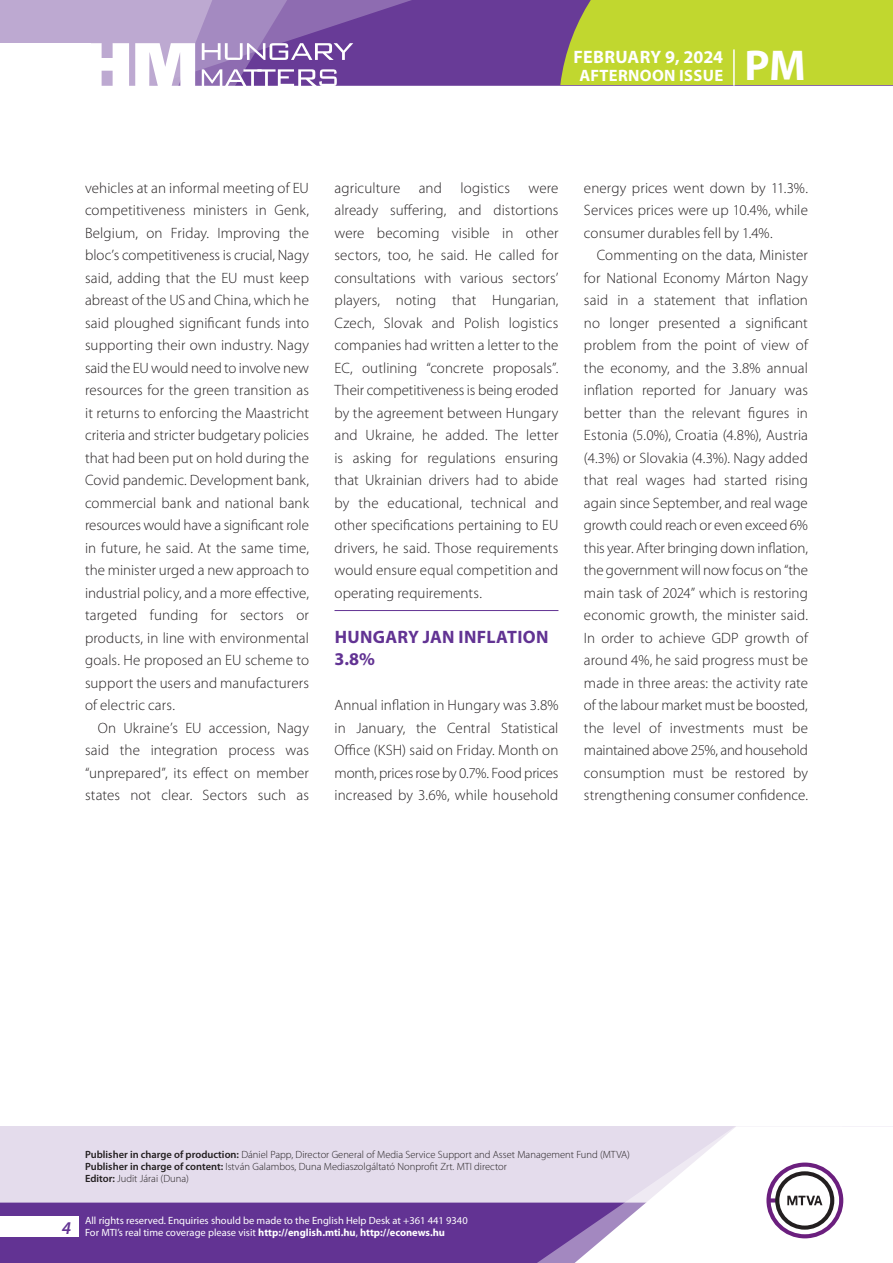
<style>
.page{position:relative;width:893px;height:1263px;background:#fff}
.page>*{position:absolute;margin:0;border:0;box-sizing:border-box;transform-origin:0 0}
.t1{font:700 43.35px "Myriad Pro";color:#fff}
._01_cimsor{font:700 18px "Myriad Pro";letter-spacing:.02em;color:#623393}
.t2{font:700 18px "Myriad Pro";letter-spacing:.01em;color:#fff}
.t3{font:700 16.5px "Myriad Pro";letter-spacing:.02em;color:#fff}
._03_kenyer_szöveg-2{font:300 15px/22.5px "Myriad Pro";letter-spacing:.005em;color:#231f20;text-align:justify}
._03_kenyer_szöveg-1{font:300 15px/22.5px "Myriad Pro";letter-spacing:.005em;color:#231f20;text-align:justify}
.t4{font:300 10.5px "Myriad Pro";color:#231f20}
.t5{font:10.5px/12px "Myriad Pro";color:#fff}
.s1{font-weight:600}
.s2{font-weight:700}
</style>
<div class="page">
<div style="left:0;top:1126px;width:893px;height:137px;background:#e4dcec"></div>
<div style="left:0;top:1202px;width:506px;height:61px;background:#623393"></div>
<div style="left:506px;top:1202px;width:43px;height:61px;background:#623393"></div>
<svg style="left:549px;top:1126px;width:344px;height:137px;fill:#fff"></svg>
<svg style="left:766px;top:1162px;width:77px;height:76px"></svg>
<div style="left:0;top:1216px;width:79px;height:20px;background:#fff"></div>
<div style="left:0;top:0;width:893px;height:85px;background:#683b97"></div>
<div style="left:560px;top:0;width:333px;height:85px;background:#c1d72f"></div>
<hr style="left:733px;top:49px;width:2px;height:37px;background:#fff">
<svg style="left:0;top:0;width:479px;height:86px"></svg>
<hr style="left:334px;top:610px;width:224px;height:1px;background:#623393">
<p class="t2" style="left:573px;top:45px;width:151px">February 9, 2024</p>
<p class="t3" style="left:579px;top:65px;width:134px">AFTERNOON ISSUE</p>
<h1 class="t1" style="left:745px;top:37px;width:63px">PM</h1>
<p class="_03_kenyer_szöveg-1" style="left:85px;top:176px;width:226px">vehicles at an informal meeting of EU competitiveness ministers in Genk, Belgium, on Friday. Improving the bloc’s competitiveness is crucial, Nagy said, adding that the EU must keep abreast of the US and China, which he said ploughed significant funds into supporting their own industry. Nagy said the EU would need to involve new resources for the green transition as it returns to enforcing the Maastricht criteria and stricter budgetary policies that had been put on hold during the Covid pandemic. Development bank, commercial bank and national bank resources would have a significant role in future, he said. At the same time, the minister urged a new approach to industrial policy, and a more effective, targeted funding for sectors or products, in line with environmental goals. He proposed an EU scheme to support the users and manufacturers of electric cars.</p>
<p class="_03_kenyer_szöveg-2" style="left:85px;top:716px;width:225px;text-indent:13px">On Ukraine’s EU accession, Nagy said the integration process was “unprepared”, its effect on member states not clear. Sectors such as</p>
<p class="_03_kenyer_szöveg-2" style="left:334px;top:176px;width:225px">agriculture and logistics were already suffering, and distortions were becoming visible in other sectors, too, he said. He called for consultations with various sectors’ players, noting that Hungarian, Czech, Slovak and Polish logistics companies had written a letter to the EC, outlining “concrete proposals”.<br>Their competitiveness is being eroded by the agreement between Hungary and Ukraine, he added. The letter is asking for regulations ensuring that Ukrainian drivers had to abide by the educational, technical and other specifications pertaining to EU drivers, he said. Those requirements would ensure equal competition and operating requirements.</p>
<p class="_01_cimsor" style="left:335px;top:625px;width:63px">HUNGARY</p>
<p class="_01_cimsor" style="left:423px;top:625px;width:127px">JAN INFLATION</p>
<p class="_01_cimsor" style="left:334px;top:647px;width:42px">3.8%</p>
<p class="_03_kenyer_szöveg-1" style="left:334px;top:694px;width:225px">Annual inflation in Hungary was 3.8% in January, the Central Statistical Office (KSH) said on Friday. Month on month, prices rose by 0.7%. Food prices increased by 3.6%, while household</p>
<p class="_03_kenyer_szöveg-1" style="left:584px;top:176px;width:225px">energy prices went down by 11.3%.<br>Services prices were up 10.4%, while consumer durables fell by 1.4%.</p>
<p class="_03_kenyer_szöveg-2" style="left:584px;top:244px;width:225px;text-indent:13px">Commenting on the data, Minister for National Economy Márton Nagy said in a statement that inflation no longer presented a significant problem from the point of view of the economy, and the 3.8% annual inflation reported for January was better than the relevant figures in Estonia (5.0%), Croatia (4.8%), Austria (4.3%) or Slovakia (4.3%). Nagy added that real wages had started rising again since September, and real wage growth could reach or even exceed 6% this year. After bringing down inflation, the government will now focus on “the main task of 2024” which is restoring economic growth, the minister said.<br>In order to achieve GDP growth of around 4%, he said progress must be made in three areas: the activity rate of the labour market must be boosted, the level of investments must be maintained above 25%, and household consumption must be restored by strengthening consumer confidence.</p>
<p class="t4" style="left:85px;top:1148px;width:546px"><span class="s1">Publisher in charge of production:</span> Dániel Papp, Director General of Media Service Support and Asset Management Fund (MTVA)</p>
<p class="t4" style="left:85px;top:1160px;width:423px"><span class="s1">Publisher in charge of content:</span> István Galambos, Duna Mediaszolgáltató Nonprofit Zrt. MTI director</p>
<p class="t4" style="left:85px;top:1172px;width:105px"><span class="s1">Editor:</span> Judit Járai (Duna)</p>
<p class="t5" style="left:62px;top:1214px;width:407px;text-indent:23px">All rights reserved. Enquiries should be made to the English Help Desk at +361 441 9340<br><sup>4</sup> For MTI’s real time coverage please visit <span class="s2">http://english.mti.hu</span>, <span class="s2">http://econews.hu</span></p>
</div>
